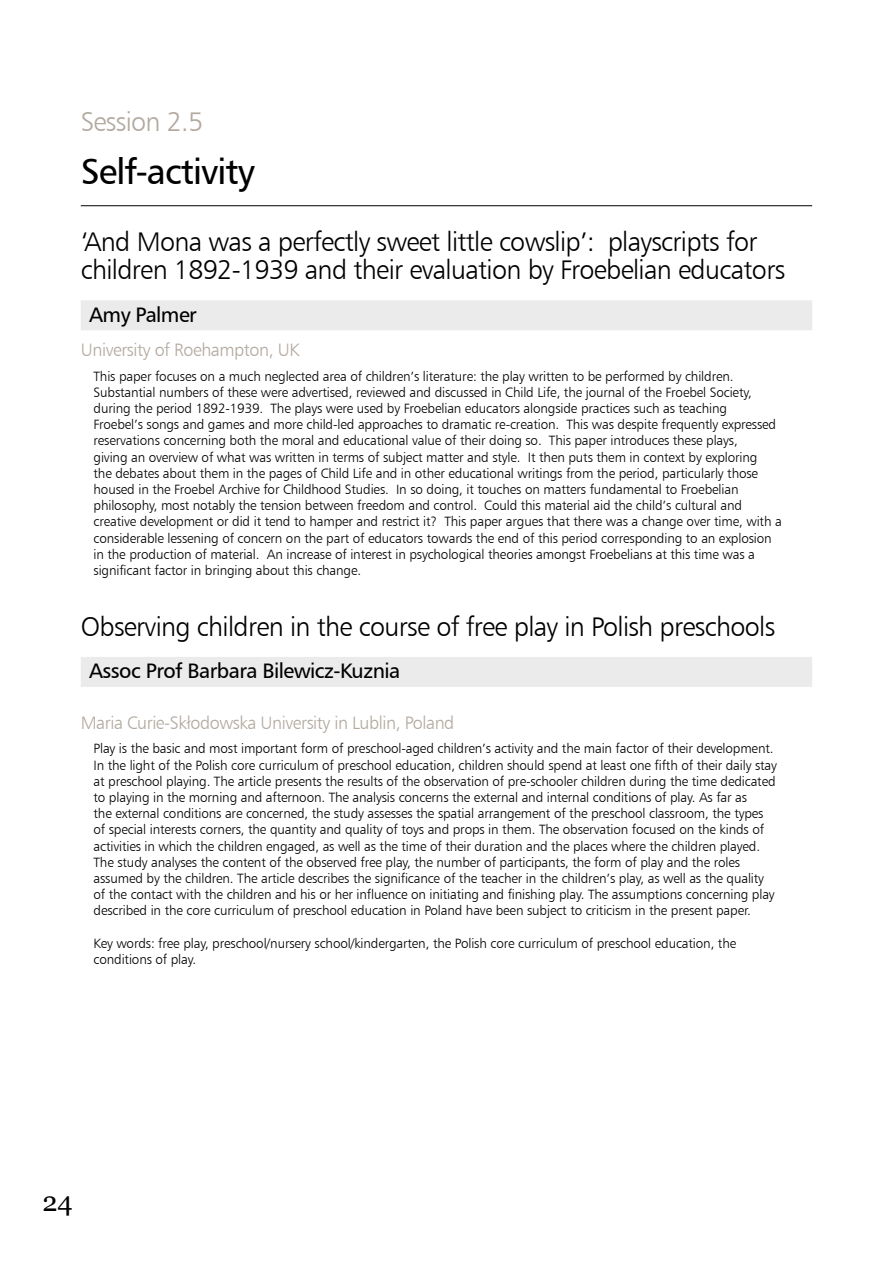
<style>
.page{position:relative;width:893px;height:1263px;background:#fff}
.page>*{position:absolute;margin:0;border:0;box-sizing:border-box;transform-origin:0 0}
.t1{font:36px "Humanist 777 BT Roman B";letter-spacing:-.025em;color:#000}
.t2{font:27px/28.5px "Humanist 777 BT Light B";letter-spacing:-.025em;color:#000}
.t3{font:27px "Humanist 777 BT Light B";letter-spacing:-.025em;color:#b2a99f}
.t4{font:27px "Georgia";color:#000}
.t5{font:21px "Humanist 777 BT Roman B";letter-spacing:-.025em;color:#000}
.t6{font:18px "Humanist 777 BT Light B";letter-spacing:-.025em;color:#b2a99f}
.t7{font:13.5px/16.2px "Humanist 777 BT Light B";letter-spacing:-.01em;color:#000}
</style>
<div class="page">
<hr style="left:81px;top:205px;width:731px;height:1px;background:#000">
<div style="left:81px;top:300px;width:731px;height:30px;background:#ebebec"></div>
<div style="left:81px;top:657px;width:731px;height:30px;background:#ebebec"></div>
<h2 class="t3" style="left:81px;top:105px;width:124px">Session 2.5</h2>
<h1 class="t1" style="left:81px;top:149px;width:176px">Self-activity</h1>
<h2 class="t2" style="left:81px;top:227px;width:706px">‘And M ona was a perfectly sweet little cowslip’: playscripts for children 1892-1939 and their evaluation by Froebelian educators</h2>
<h3 class="t5" style="left:89px;top:301px;width:109px">Amy Palmer</h3>
<h3 class="t6" style="left:81px;top:339px;width:220px">University of Roehampton, UK</h3>
<p class="t7" style="left:94px;top:368px;width:690px">This paper focuses on a much neglected area of children’s literature: the play written to be performed by children.<br>Substantial numbers of these were advertised, reviewed and discussed in Child Life, the journal of the Froebel Society, during the period 1892-1939. The plays were used by Froebelian educators alongside practices such as teaching<br>Froebel’s songs and games and more child-led approaches to dramatic re-creation. This was despite frequently expressed reservations concerning both the moral and educational value of their doing so. This paper introduces these plays,<br>giving an overview of what was written in terms of subject matter and style. It then puts them in context by exploring<br>the debates about them in the pages of Child Life and in other educational writings from the period, particularly those housed in the Froebel Archive for Childhood Studies. In so doing, it touches on matters fundamental to Froebelian philosophy, most notably the tension between freedom and control. Could this material aid the child’s cultural and creative development or did it tend to hamper and restrict it? This paper argues that there was a change over time, with a considerable lessening of concern on the part of educators towards the end of this period corresponding to an explosion in the production of material. An increase of interest in psychological theories amongst Froebelians at this time was a significant factor in bringing about this change.</p>
<h2 class="t2" style="left:81px;top:612px;width:696px">Observing children in the course of free play in Polish preschools</h2>
<h3 class="t5" style="left:89px;top:658px;width:313px">Assoc Prof Barbara Bilewicz-Kuznia</h3>
<h3 class="t6" style="left:81px;top:711px;width:375px">Maria Curie-Skłodowska University in Lublin, Poland</h3>
<p class="t7" style="left:94px;top:740px;width:685px">Play is the basic and most important form of preschool-aged children’s activity and the main factor of their development.<br>In the light of the Polish core curriculum of preschool education, children should spend at least one fifth of their daily stay at preschool playing. The article presents the results of the observation of pre-schooler children during the time dedicated to playing in the morning and afternoon. The analysis concerns the external and internal conditions of play. As far as<br>the external conditions are concerned, the study assesses the spatial arrangement of the preschool classroom, the types of special interests corners, the quantity and quality of toys and props in them. The observation focused on the kinds of activities in which the children engaged, as well as the time of their duration and the places where the children played.<br>The study analyses the content of the observed free play, the number of participants, the form of play and the roles assumed by the children. The article describes the significance of the teacher in the children’s play, as well as the quality of the contact with the children and his or her influence on initiating and finishing play. The assumptions concerning play described in the core curriculum of preschool education in Poland have been subject to criticism in the present paper.</p>
<p class="t7" style="left:94px;top:935px;width:644px">Key words: free play, preschool/nursery school/kindergarten, the Polish core curriculum of preschool education, the conditions of play.</p>
<h2 class="t4" style="left:43px;top:1185px;width:32px">24</h2>
</div>
